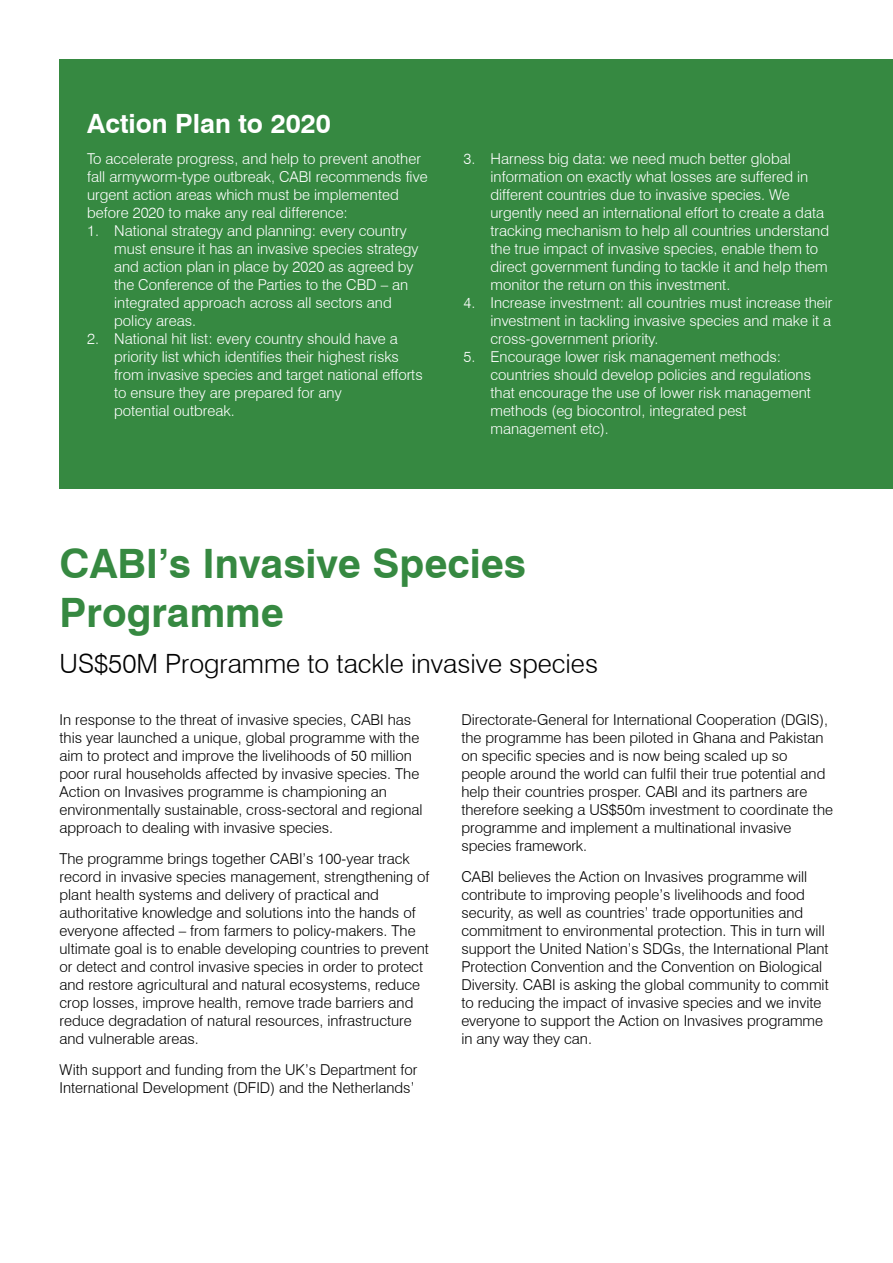
<style>
.page{position:relative;width:893px;height:1263px;background:#fff}
.page>*{position:absolute;margin:0;border:0;box-sizing:border-box;transform-origin:0 0}
.t1{font:700 40.5px/48.6px "Swiss 721 BT";color:#368941}
.t2{font:300 26.55px "Swiss 721 BT";color:#000}
.t3{font:700 26.55px "Swiss 721 BT";color:#fff}
.t4{font:300 15px/18px "Swiss 721 BT";color:#000}
.t5{font:300 15px/18px "Swiss 721 BT";color:#fff}
</style>
<div class="page">
<div style="left:60px;top:60px;width:833px;height:429px;background:#368941"></div>
<h2 class="t3" style="left:87px;top:107px;width:245px">Action Plan to 2020</h2>
<p class="t5" style="left:87px;top:150px;width:342px">To accelerate progress, and help to prevent another fall armyworm-type outbreak, CABI recommends five urgent action areas which must be implemented before 2020 to make any real difference:</p>
<p class="t5" style="left:114px;top:222px;width:306px;text-indent:-27px">11. National strategy and planning: every country must ensure it has an invasive species strategy and action plan in place by 2020 as agreed by the Conference of the Parties to the CBD – an integrated approach across all sectors and policy areas.</p>
<p class="t5" style="left:114px;top:330px;width:310px;text-indent:-27px">22. National hit list: every country should have a priority list which identifies their highest risks from invasive species and target national efforts to ensure they are prepared for any<br>potential outbreak.</p>
<p class="t5" style="left:490px;top:150px;width:340px;text-indent:-27px">33. Harness big data: we need much better global information on exactly what losses are suffered in different countries due to invasive species. We urgently need an international effort to create a data tracking mechanism to help all countries understand the true impact of invasive species, enable them to direct government funding to tackle it and help them monitor the return on this investment.</p>
<p class="t5" style="left:490px;top:294px;width:343px;text-align:justify;text-indent:-27px">44. Increase investment: all countries must increase their investment in tackling invasive species and make it a cross-government priority.</p>
<p class="t5" style="left:490px;top:348px;width:322px;text-indent:-27px">55. Encourage lower risk management methods: countries should develop policies and regulations that encourage the use of lower risk management methods (eg biocontrol, integrated pest management etc).</p>
<h1 class="t1" style="left:60px;top:539px;width:468px">CABI’s Invasive Species<br>Programme</h1>
<h2 class="t2" style="left:60px;top:648px;width:540px">US$50M Programme to tackle invasive species</h2>
<p class="t4" style="left:60px;top:711px;width:365px">In response to the threat of invasive species, CABI has this year launched a unique, global programme with the aim to protect and improve the livelihoods of 50 million poor rural households affected by invasive species. The Action on Invasives programme is championing an environmentally sustainable, cross-sectoral and regional approach to dealing with invasive species.</p>
<p class="t4" style="left:60px;top:849px;width:371px">The programme brings together CABI’s 100-year track record in invasive species management, strengthening of plant health systems and delivery of practical and authoritative knowledge and solutions into the hands of everyone affected – from farmers to policy-makers. The ultimate goal is to enable developing countries to prevent or detect and control invasive species in order to protect and restore agricultural and natural ecosystems, reduce crop losses, improve health, remove trade barriers and reduce degradation of natural resources, infrastructure and vulnerable areas.</p>
<p class="t4" style="left:60px;top:1060px;width:359px">With support and funding from the UK’s Department for<br>International Development (DFID) and the Netherlands’</p>
<p class="t4" style="left:461px;top:711px;width:373px">Directorate-General for International Cooperation (DGIS), the programme has been piloted in Ghana and Pakistan on specific species and is now being scaled up so people around the world can fulfil their true potential and help their countries prosper. CABI and its partners are therefore seeking a US$50m investment to coordinate the programme and implement a multinational invasive species framework.</p>
<p class="t4" style="left:461px;top:867px;width:369px">CABI believes the Action on Invasives programme will contribute to improving people’s livelihoods and food security, as well as countries’ trade opportunities and commitment to environmental protection. This in turn will support the United Nation’s SDGs, the International Plant Protection Convention and the Convention on Biological Diversity. CABI is asking the global community to commit to reducing the impact of invasive species and we invite everyone to support the Action on Invasives programme in any way they can.</p>
</div>
